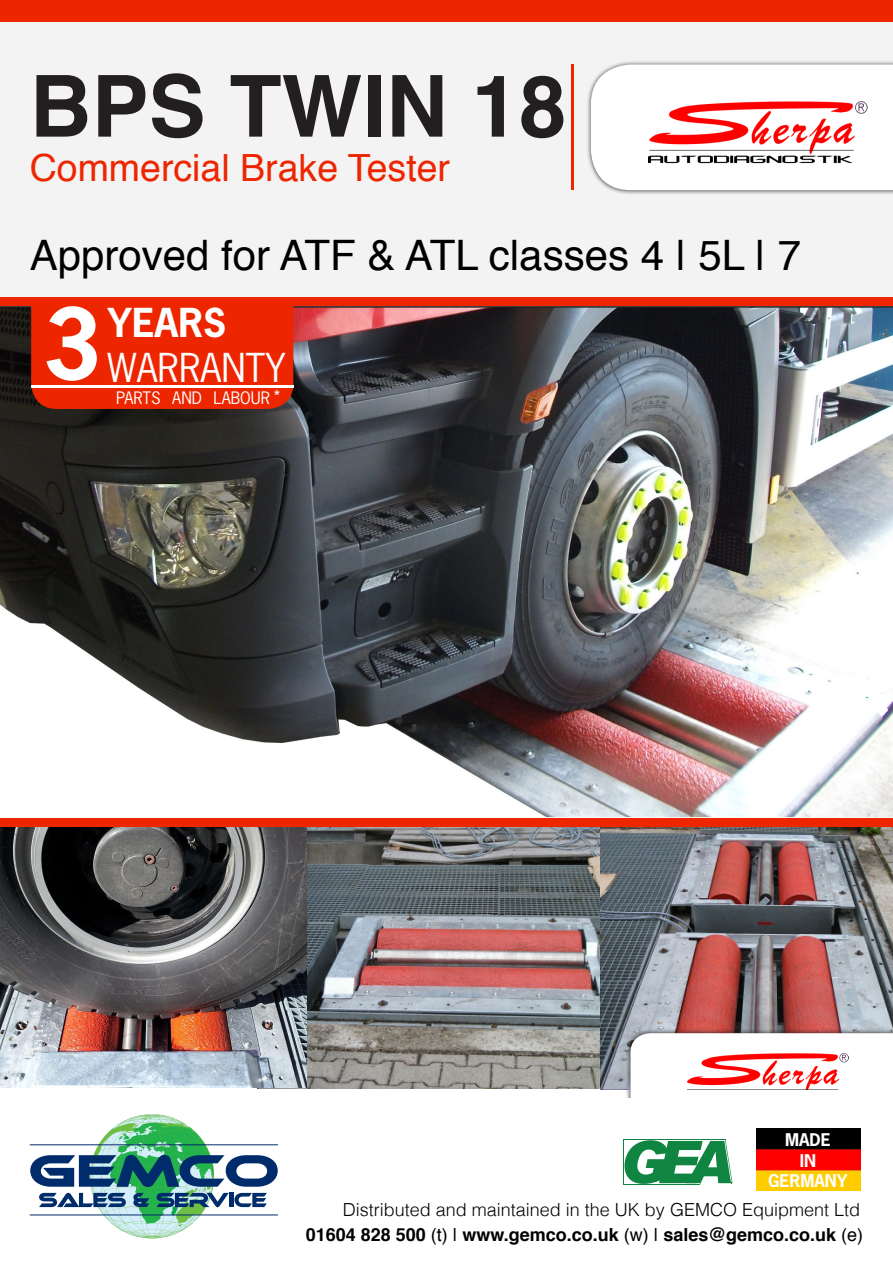
<style>
.page{position:relative;width:893px;height:1263px;background:#fff}
.page>*{position:absolute;margin:0;border:0;box-sizing:border-box;transform-origin:0 0}
.t1{font:700 93.15px "News Gothic Std";color:#fff}
.t2{font:700 85.5px "Helvetica";color:#231f20}
.t3{font:italic 900 58.95px "Arial";color:#0f8541}
.t4{font:42px "Helvetica";color:#000}
.t5{font:37.5px "Helvetica";color:#ed2600}
.t6{font:37.5px "News Gothic Std";color:#fff}
.t7{font:700 37.5px "News Gothic Std";color:#fff}
.t8{font:700 18px "Helvetica";color:#000}
.t9{font:300 18px "Helvetica";color:#000}
.t10{font:700 16.5px "News Gothic Std";color:#fff}
.t11{font:16.2px "News Gothic Std";color:#fff}
.s1{font-size:18px}
.s2{font-weight:400}
</style>
<div class="page">
<img style="left:0;top:308px;width:893px;height:511px">
<img style="left:257px;top:827px;width:344px;height:262px">
<img style="left:0;top:827px;width:307px;height:261px">
<img style="left:601px;top:827px;width:292px;height:262px">
<div style="left:0;top:21px;width:893px;height:287px;background:#f4f3f3"></div>
<div style="left:0;top:298px;width:893px;height:8px;background:#ed2600"></div>
<div style="left:0;top:819px;width:893px;height:8px;background:#ed2600"></div>
<div style="left:586px;top:60px;width:307px;height:135px;background:#231f20;opacity:.75"></div>
<svg style="left:591px;top:64px;width:302px;height:126px"></svg>
<hr style="left:571px;top:64px;width:3px;height:126px;background:#ed2600">
<div style="left:0;top:0;width:893px;height:21px;background:#ed2600"></div>
<div style="left:625px;top:1028px;width:268px;height:92px;background:#231f20;opacity:.75"></div>
<svg style="left:630px;top:1033px;width:263px;height:65px"></svg>
<img style="left:686px;top:1050px;width:162px;height:40px">
<div style="left:31px;top:306px;width:262px;height:103px;background:#ed2600"></div>
<div style="left:0;top:1098px;width:893px;height:165px;background:#fff"></div>
<hr style="left:31px;top:385px;width:262px;height:2px;background:#fff">
<img style="left:756px;top:1128px;width:104px;height:63px">
<svg style="left:30px;top:1114px;width:248px;height:124px"></svg>
<hr style="left:623px;top:1139px;width:102px;height:1px;background:#0f8541">
<hr style="left:623px;top:1139px;width:1px;height:46px;background:#0f8541">
<hr style="left:623px;top:1184px;width:77px;height:1px;background:#0f8541">
<svg style="left:725px;top:1139px;width:8px;height:45px"></svg>
<img style="left:648px;top:98px;width:220px;height:67px">
<p class="t2" style="left:30px;top:38px;width:538px">BPS TWIN 18</p>
<p class="t5" style="left:30px;top:139px;width:422px">Commercial Brake Tester</p>
<p class="t4" style="left:30px;top:223px;width:773px">Approved for ATF &amp; ATL classes 4 | 5L | 7</p>
<p class="t7" style="left:108px;top:298px;width:120px">YEARS</p>
<p class="t1" style="left:43px;top:283px;width:59px">3</p>
<p class="t6" style="left:108px;top:344px;width:180px">WARRANTY</p>
<p class="t11" style="left:116px;top:387px;width:167px">PARTS AND LABOUR<span class="s1">*</span></p>
<p class="t10" style="left:785px;top:1129px;width:47px">MADE</p>
<p class="t10" style="left:800px;top:1149px;width:18px">IN</p>
<p class="t10" style="left:768px;top:1169px;width:81px">GERMANY</p>
<p class="t9" style="left:343px;top:1194px;width:519px">Distributed and maintained in the UK by GEMCO Equipment Ltd</p>
<p class="t8" style="left:306px;top:1220px;width:559px">01604 828 500 <span class="s2">(t) |</span> www.gemco.co.uk <span class="s2">(w) |</span> sales@gemco.co.uk <span class="s2">(e)</span></p>
<p class="t3" style="left:619px;top:1126px;width:116px">GEA</p>
</div>
